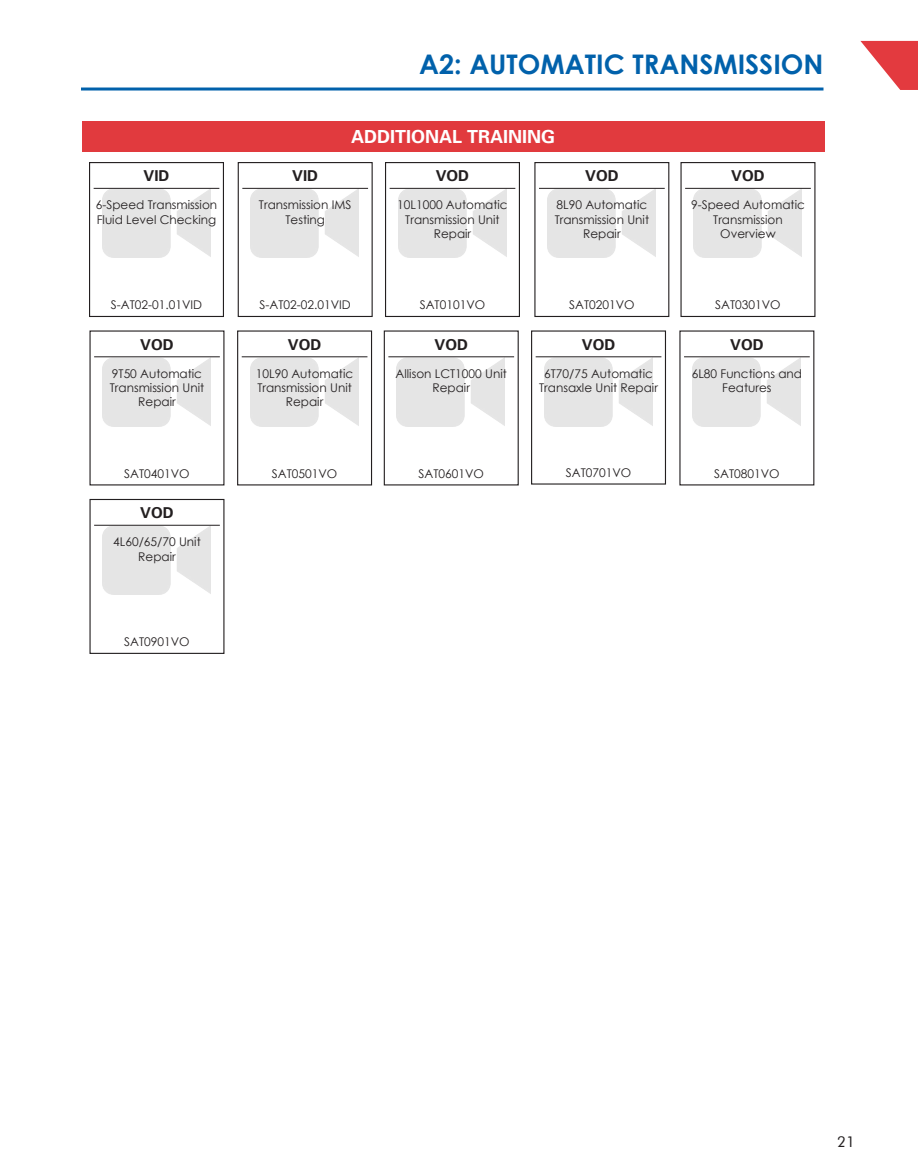
<style>
.page{position:relative;width:918px;height:1175px;background:#fff}
.page>*{position:absolute;margin:0;border:0;box-sizing:border-box;transform-origin:0 0}
.t1{font:700 27px "Century Gothic";color:#0161ab}
.Header_02_White{font:700 18px "Univers";color:#fff}
.t2{font:700 15px "Univers";color:#231f20}
.t3{font:15px "Futura BT";color:#231f20}
.t4{font:12px/14.4px "Century Gothic";color:#231f20;text-align:center}
</style>
<div class="page">
<hr style="left:81px;top:87px;width:743px;height:3px;background:#0161ab">
<svg style="left:860px;top:41px;width:58px;height:49px"></svg>
<div style="left:82px;top:122px;width:742px;height:30px;background:#e13a3e"></div>
<hr style="left:94px;top:188px;width:125px;height:1px;background:#231f20">
<div style="left:89px;top:162px;width:135px;height:155px;border:1px solid #231f20"></div>
<hr style="left:390px;top:188px;width:125px;height:1px;background:#231f20">
<div style="left:385px;top:162px;width:135px;height:155px;border:1px solid #231f20"></div>
<hr style="left:94px;top:356px;width:126px;height:1px;background:#231f20">
<hr style="left:242px;top:188px;width:126px;height:1px;background:#231f20">
<div style="left:238px;top:162px;width:135px;height:155px;border:1px solid #231f20"></div>
<hr style="left:539px;top:188px;width:126px;height:1px;background:#231f20">
<div style="left:534px;top:162px;width:135px;height:155px;border:1px solid #231f20"></div>
<hr style="left:388px;top:356px;width:126px;height:1px;background:#231f20">
<div style="left:384px;top:330px;width:135px;height:155px;border:1px solid #231f20"></div>
<hr style="left:242px;top:356px;width:125px;height:1px;background:#231f20">
<div style="left:237px;top:330px;width:135px;height:155px;border:1px solid #231f20"></div>
<hr style="left:685px;top:188px;width:126px;height:1px;background:#231f20">
<div style="left:680px;top:162px;width:135px;height:155px;border:1px solid #231f20"></div>
<hr style="left:536px;top:356px;width:125px;height:1px;background:#231f20">
<div style="left:531px;top:330px;width:135px;height:154px;border:1px solid #231f20"></div>
<hr style="left:684px;top:356px;width:126px;height:1px;background:#231f20">
<hr style="left:94px;top:525px;width:126px;height:1px;background:#231f20">
<div style="left:89px;top:499px;width:135px;height:155px;border:1px solid #231f20"></div>
<p class="t2" style="left:144px;top:167px;width:27px">VID</p>
<p class="t4" style="left:96px;top:197px;width:123px;text-align:left">6-Speed Transmission<br>Fluid Level Checking</p>
<p class="t4" style="left:111px;top:297px;width:93px">S-AT02-01.01VID</p>
<p class="t2" style="left:140px;top:335px;width:35px">VOD</p>
<p class="t4" style="left:110px;top:366px;width:96px">9T50 Automatic<br>Transmission Unit<br>Repair</p>
<p class="t4" style="left:124px;top:466px;width:67px">SAT0401VO</p>
<p class="t2" style="left:140px;top:504px;width:35px">VOD</p>
<p class="t4" style="left:113px;top:534px;width:89px">4L60/65/70 Unit<br>Repair</p>
<p class="t4" style="left:124px;top:634px;width:67px">SAT0901VO</p>
<h1 class="t1" style="left:419px;top:44px;width:406px">A2: AUTOMATIC TRANSMISSION</h1>
<p class="Header_02_White" style="left:351px;top:126px;width:206px">ADDITIONAL TRAINING</p>
<p class="t2" style="left:292px;top:167px;width:27px">VID</p>
<p class="t4" style="left:259px;top:197px;width:94px">Transmission IMS<br>Testing</p>
<p class="t2" style="left:436px;top:167px;width:35px">VOD</p>
<p class="t4" style="left:397px;top:197px;width:112px">10L1000 Automatic<br>Transmission Unit<br>Repair</p>
<p class="t2" style="left:585px;top:167px;width:35px">VOD</p>
<p class="t4" style="left:555px;top:197px;width:96px">8L90 Automatic<br>Transmission Unit<br>Repair</p>
<p class="t2" style="left:731px;top:167px;width:35px">VOD</p>
<p class="t4" style="left:691px;top:197px;width:115px">9-Speed Automatic<br>Transmission<br>Overview</p>
<p class="t4" style="left:260px;top:297px;width:93px">S-AT02-02.01VID</p>
<p class="t4" style="left:420px;top:297px;width:67px">SAT0101VO</p>
<p class="t4" style="left:569px;top:297px;width:67px">SAT0201VO</p>
<p class="t4" style="left:715px;top:297px;width:67px">SAT0301VO</p>
<p class="t2" style="left:288px;top:335px;width:35px">VOD</p>
<p class="t4" style="left:256px;top:366px;width:99px">10L90 Automatic<br>Transmission Unit<br>Repair</p>
<p class="t2" style="left:435px;top:335px;width:35px">VOD</p>
<p class="t4" style="left:396px;top:366px;width:113px">Allison LCT1000 Unit<br>Repair</p>
<p class="t2" style="left:582px;top:335px;width:35px">VOD</p>
<p class="t4" style="left:539px;top:366px;width:120px">6T70/75 Automatic<br>Transaxle Unit Repair</p>
<p class="t2" style="left:730px;top:335px;width:35px">VOD</p>
<p class="t4" style="left:692px;top:366px;width:112px">6L80 Functions and<br>Features</p>
<p class="t4" style="left:272px;top:466px;width:67px">SAT0501VO</p>
<p class="t4" style="left:419px;top:466px;width:67px">SAT0601VO</p>
<p class="t4" style="left:566px;top:465px;width:67px">SAT0701VO</p>
<p class="t4" style="left:714px;top:466px;width:67px">SAT0801VO</p>
<p class="t3" style="left:837px;top:1132px;width:19px">21</p>
</div>
